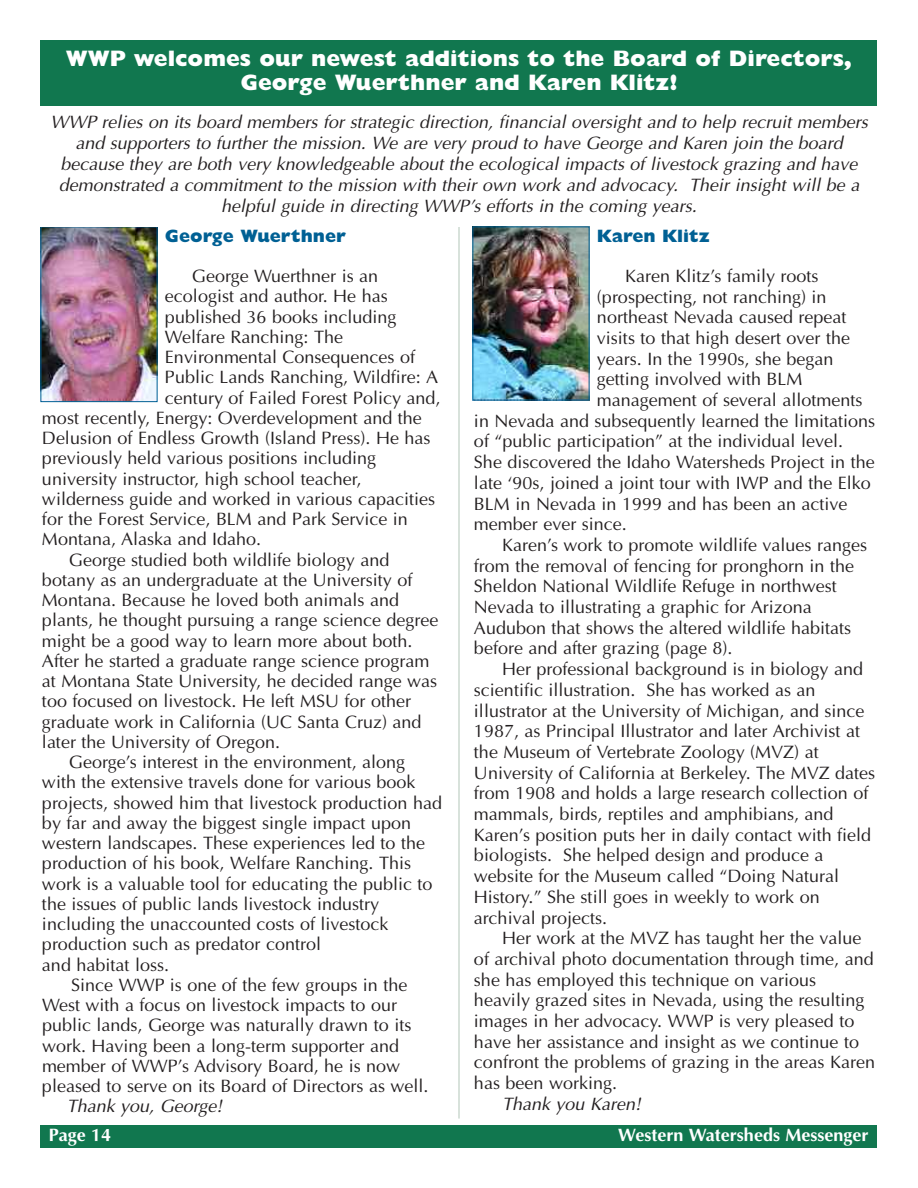
<style>
.page{position:relative;width:918px;height:1188px;background:#fff}
.page>*{position:absolute;margin:0;border:0;box-sizing:border-box;transform-origin:0 0}
.t1{font:800 22.5px/24px "Gill Sans";color:#fff;text-align:center}
.t2{font:18px "Optima";color:#231f20}
.t3{font:italic 18px/21px "Optima";color:#231f20;text-align:center}
.t4{font:700 18px "Optima";color:#fff}
.t5{font:800 18px "Gill Sans";color:#006094}
</style>
<div class="page">
<div style="left:40px;top:1125px;width:837px;height:23px;background:#11774f"></div>
<img style="left:42px;top:229px;width:113px;height:171px">
<div style="left:40px;top:227px;width:117px;height:175px;border:1px solid #006094"></div>
<hr style="left:459px;top:227px;width:1px;height:892px;background:#b3c7b9">
<img style="left:474px;top:229px;width:113px;height:169px">
<div style="left:472px;top:227px;width:117px;height:173px;border:1px solid #006094"></div>
<div style="left:40px;top:40px;width:838px;height:66px;background:#11774f"></div>
<p class="t1" style="left:66px;top:49px;width:788px">WWP welcomes our newest additions to the Board of Directors,<br>George Wuerthner and Karen Klitz!</p>
<p class="t3" style="left:50px;top:112px;width:819px">WWP relies on its board members for strategic direction, financial oversight and to help recruit members and supporters to further the mission. We are very proud to have George and Karen join the board because they are both very knowledgeable about the ecological impacts of livestock grazing and have demonstrated a commitment to the mission with their own work and advocacy. Their insight will be a helpful guide in directing WWP’s efforts in the coming years.</p>
<p class="t5" style="left:597px;top:229px;width:114px">Karen Klitz</p>
<p class="t2" style="left:625px;top:265px;width:195px">Karen Klitz’s family roots</p>
<p class="t2" style="left:597px;top:286px;width:231px">(prospecting, not ranching) in</p>
<p class="t2" style="left:597px;top:306px;width:251px">northeast Nevada caused repeat</p>
<p class="t2" style="left:597px;top:327px;width:255px">visits to that high desert over the</p>
<p class="t2" style="left:597px;top:348px;width:238px">years. In the 1990s, she began</p>
<p class="t2" style="left:597px;top:369px;width:207px">getting involved with BLM</p>
<p class="t2" style="left:597px;top:389px;width:267px">management of several allotments</p>
<p class="t2" style="left:474px;top:410px;width:403px">in Nevada and subsequently learned the limitations</p>
<p class="t2" style="left:474px;top:431px;width:371px">of “public participation” at the individual level.</p>
<p class="t2" style="left:474px;top:451px;width:402px">She discovered the Idaho Watersheds Project in the</p>
<p class="t2" style="left:474px;top:472px;width:398px">late ‘90s, joined a joint tour with IWP and the Elko</p>
<p class="t2" style="left:474px;top:493px;width:375px">BLM in Nevada in 1999 and has been an active</p>
<p class="t2" style="left:474px;top:513px;width:154px">member ever since.</p>
<p class="t2" style="left:502px;top:534px;width:367px">Karen’s work to promote wildlife values ranges</p>
<p class="t2" style="left:474px;top:555px;width:382px">from the removal of fencing for pronghorn in the</p>
<p class="t2" style="left:474px;top:576px;width:364px">Sheldon National Wildlife Refuge in northwest</p>
<p class="t2" style="left:474px;top:596px;width:339px">Nevada to illustrating a graphic for Arizona</p>
<p class="t2" style="left:474px;top:617px;width:379px">Audubon that shows the altered wildlife habitats</p>
<p class="t2" style="left:474px;top:638px;width:260px">before and after grazing (page 8).</p>
<p class="t2" style="left:502px;top:658px;width:363px">Her professional background is in biology and</p>
<p class="t2" style="left:474px;top:679px;width:343px">scientific illustration. She has worked as an</p>
<p class="t2" style="left:474px;top:700px;width:392px">illustrator at the University of Michigan, and since</p>
<p class="t2" style="left:474px;top:720px;width:388px">1987, as Principal Illustrator and later Archivist at</p>
<p class="t2" style="left:474px;top:741px;width:346px">the Museum of Vertebrate Zoology (MVZ) at</p>
<p class="t2" style="left:474px;top:762px;width:403px">University of California at Berkeley. The MVZ dates</p>
<p class="t2" style="left:474px;top:783px;width:396px">from 1908 and holds a large research collection of</p>
<p class="t2" style="left:474px;top:803px;width:361px">mammals, birds, reptiles and amphibians, and</p>
<p class="t2" style="left:474px;top:824px;width:399px">Karen’s position puts her in daily contact with field</p>
<p class="t2" style="left:474px;top:845px;width:351px">biologists. She helped design and produce a</p>
<p class="t2" style="left:474px;top:865px;width:367px">website for the Museum called “Doing Natural</p>
<p class="t2" style="left:474px;top:886px;width:347px">History.” She still goes in weekly to work on</p>
<p class="t2" style="left:474px;top:907px;width:135px">archival projects.</p>
<p class="t2" style="left:502px;top:927px;width:361px">Her work at the MVZ has taught her the value</p>
<p class="t2" style="left:474px;top:948px;width:401px">of archival photo documentation through time, and</p>
<p class="t2" style="left:474px;top:969px;width:344px">she has employed this technique on various</p>
<p class="t2" style="left:474px;top:990px;width:392px">heavily grazed sites in Nevada, using the resulting</p>
<p class="t2" style="left:474px;top:1010px;width:382px">images in her advocacy. WWP is very pleased to</p>
<p class="t2" style="left:474px;top:1031px;width:387px">have her assistance and insight as we continue to</p>
<p class="t2" style="left:474px;top:1052px;width:403px">confront the problems of grazing in the areas Karen</p>
<p class="t2" style="left:474px;top:1072px;width:145px">has been working.</p>
<p class="t3" style="left:502px;top:1093px;width:141px">Thank you Karen!</p>
<p class="t5" style="left:165px;top:229px;width:182px">George Wuerthner</p>
<p class="t2" style="left:192px;top:265px;width:188px">George Wuerthner is an</p>
<p class="t2" style="left:165px;top:286px;width:224px">ecologist and author. He has</p>
<p class="t2" style="left:165px;top:306px;width:233px">published 36 books including</p>
<p class="t2" style="left:165px;top:326px;width:180px">Welfare Ranching: The</p>
<p class="t2" style="left:165px;top:346px;width:252px">Environmental Consequences of</p>
<p class="t2" style="left:165px;top:367px;width:275px">Public Lands Ranching, Wildfire: A</p>
<p class="t2" style="left:165px;top:387px;width:277px">century of Failed Forest Policy and,</p>
<p class="t2" style="left:42px;top:407px;width:381px">most recently, Energy: Overdevelopment and the</p>
<p class="t2" style="left:42px;top:427px;width:390px">Delusion of Endless Growth (Island Press). He has</p>
<p class="t2" style="left:42px;top:448px;width:336px">previously held various positions including</p>
<p class="t2" style="left:42px;top:468px;width:321px">university instructor, high school teacher,</p>
<p class="t2" style="left:42px;top:488px;width:395px">wilderness guide and worked in various capacities</p>
<p class="t2" style="left:42px;top:508px;width:368px">for the Forest Service, BLM and Park Service in</p>
<p class="t2" style="left:42px;top:529px;width:221px">Montana, Alaska and Idaho.</p>
<p class="t2" style="left:69px;top:549px;width:322px">George studied both wildlife biology and</p>
<p class="t2" style="left:42px;top:569px;width:372px">botany as an undergraduate at the University of</p>
<p class="t2" style="left:42px;top:589px;width:359px">Montana. Because he loved both animals and</p>
<p class="t2" style="left:42px;top:610px;width:398px">plants, he thought pursuing a range science degree</p>
<p class="t2" style="left:42px;top:630px;width:372px">might be a good way to learn more about both.</p>
<p class="t2" style="left:42px;top:650px;width:389px">After he started a graduate range science program</p>
<p class="t2" style="left:42px;top:670px;width:397px">at Montana State University, he decided range was</p>
<p class="t2" style="left:42px;top:691px;width:371px">too focused on livestock. He left MSU for other</p>
<p class="t2" style="left:42px;top:711px;width:381px">graduate work in California (UC Santa Cruz) and</p>
<p class="t2" style="left:42px;top:731px;width:240px">later the University of Oregon.</p>
<p class="t2" style="left:69px;top:751px;width:338px">George’s interest in the environment, along</p>
<p class="t2" style="left:42px;top:772px;width:375px">with the extensive travels done for various book</p>
<p class="t2" style="left:42px;top:792px;width:402px">projects, showed him that livestock production had</p>
<p class="t2" style="left:42px;top:812px;width:371px">by far and away the biggest single impact upon</p>
<p class="t2" style="left:42px;top:832px;width:385px">western landscapes. These experiences led to the</p>
<p class="t2" style="left:42px;top:853px;width:371px">production of his book, Welfare Ranching. This</p>
<p class="t2" style="left:42px;top:873px;width:392px">work is a valuable tool for educating the public to</p>
<p class="t2" style="left:42px;top:893px;width:339px">the issues of public lands livestock industry</p>
<p class="t2" style="left:42px;top:913px;width:348px">including the unaccounted costs of livestock</p>
<p class="t2" style="left:42px;top:934px;width:281px">production such as predator control</p>
<p class="t2" style="left:42px;top:954px;width:129px">and habitat loss.</p>
<p class="t2" style="left:71px;top:974px;width:338px">Since WWP is one of the few groups in the</p>
<p class="t2" style="left:42px;top:994px;width:357px">West with a focus on livestock impacts to our</p>
<p class="t2" style="left:42px;top:1015px;width:371px">public lands, George was naturally drawn to its</p>
<p class="t2" style="left:42px;top:1035px;width:359px">work. Having been a long-term supporter and</p>
<p class="t2" style="left:42px;top:1055px;width:360px">member of WWP’s Advisory Board, he is now</p>
<p class="t2" style="left:42px;top:1075px;width:388px">pleased to serve on its Board of Directors as well.</p>
<p class="t3" style="left:67px;top:1096px;width:157px">Thank you, George!</p>
<p class="t4" style="left:49px;top:1125px;width:64px">Page 14</p>
<p class="t4" style="left:618px;top:1125px;width:252px">Western Watersheds Messenger</p>
</div>
